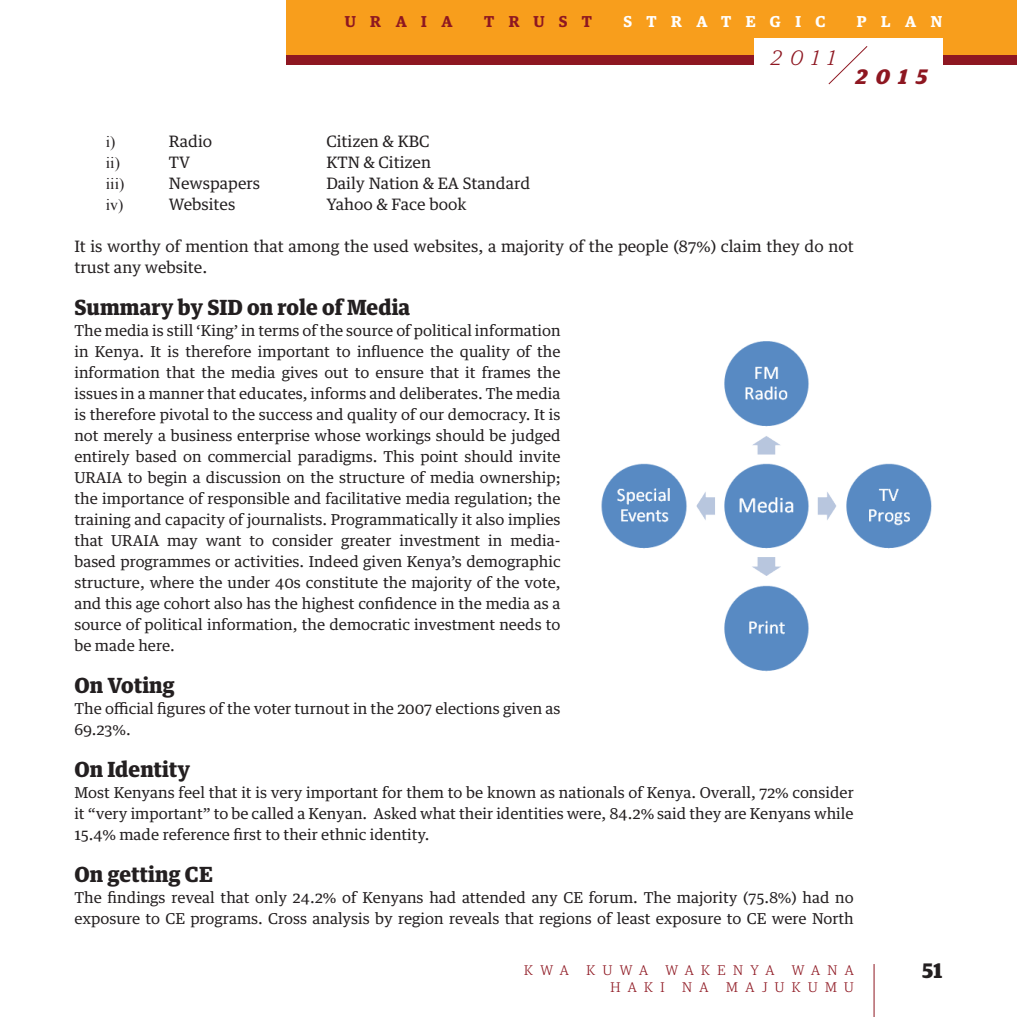
<style>
.page{position:relative;width:1017px;height:1017px;background:#fff}
.page>*{position:absolute;margin:0;border:0;box-sizing:border-box;transform-origin:0 0}
.t1{font:900 21px "Guardian Text Egyp";color:#231f20}
.t2{font:italic 700 21px "Guardian Egyp";color:#8e1721}
.t3{font:italic 300 21px "Guardian Egyp";color:#8e1721}
.t4{font:700 21px "Guardian Egyp";color:#231f20}
.t5{font:15.75px/21px "Guardian Text Egyp";color:#231f20}
.t6{font:600 15.75px "Guardian Egyp";letter-spacing:.92em;color:#fff}
.t7{font:15.75px "Times New Roman";color:#231f20}
.t8{font:600 15.75px "Guardian Egyp";letter-spacing:.92em;color:#8e1721}
.t9{font:15.05px/21px "Guardian Text Egyp";color:#231f20;text-align:justify}
.t10{font:300 14px "Guardian Egyp";letter-spacing:.53em;color:#8e1721}
</style>
<div class="page">
<div style="left:286px;top:0;width:731px;height:65px;background:#f89e1c"></div>
<div style="left:286px;top:55px;width:731px;height:10px;background:#8e1721"></div>
<hr style="left:874px;top:964px;width:1px;height:53px;background:#8e1721">
<div style="left:754px;top:38px;width:188px;height:33px;background:#fff"></div>
<svg style="left:828px;top:46px;width:40px;height:39px"></svg>
<img style="left:601px;top:341px;width:331px;height:331px">
<p class="t8" style="left:345px;top:10px;width:109px">URAIA</p>
<p class="t8" style="left:484px;top:10px;width:109px">TRUST</p>
<p class="t6" style="left:623px;top:10px;width:18px">ST</p>
<p class="t6" style="left:671px;top:10px;width:156px">RATEGIC</p>
<p class="t6" style="left:857px;top:10px;width:87px">PLAN</p>
<h1 class="t3" style="left:771px;top:44px;width:65px">2011</h1>
<h1 class="t2" style="left:856px;top:61px;width:73px">2015</h1>
<p class="t7" style="left:106px;top:131px;width:11px">i)</p>
<p class="t5" style="left:169px;top:129px;width:45px">Radio</p>
<p class="t5" style="left:326px;top:129px;width:105px">Citizen &amp; KBC</p>
<p class="t7" style="left:106px;top:152px;width:16px">ii)</p>
<p class="t5" style="left:169px;top:150px;width:23px">TV</p>
<p class="t5" style="left:326px;top:150px;width:106px">KTN &amp; Citizen</p>
<p class="t7" style="left:106px;top:173px;width:20px">iii)</p>
<p class="t5" style="left:169px;top:171px;width:93px">Newspapers</p>
<p class="t5" style="left:326px;top:171px;width:205px">Daily Nation &amp; EA Standard</p>
<p class="t7" style="left:106px;top:194px;width:19px">iv)</p>
<p class="t5" style="left:169px;top:192px;width:68px">Websites</p>
<p class="t5" style="left:326px;top:192px;width:142px">Yahoo &amp; Face book</p>
<p class="t5" style="left:74px;top:234px;width:781px">It is worthy of mention that among the used websites, a majority of the people (87%) claim they do not trust any website.</p>
<h1 class="t1" style="left:74px;top:290px;width:337px">Summary by SID on role of Media</h1>
<p class="t9" style="left:74px;top:319px;width:488px">The media is still ‘King’ in terms of the source of political information in Kenya. It is therefore important to influence the quality of the information that the media gives out to ensure that it frames the issues in a manner that educates, informs and deliberates. The media is therefore pivotal to the success and quality of our democracy. It is not merely a business enterprise whose workings should be judged entirely based on commercial paradigms. This point should invite URAIA to begin a discussion on the structure of media ownership; the importance of responsible and facilitative media regulation; the training and capacity of journalists. Programmatically it also implies that URAIA may want to consider greater investment in media&shy;based programmes or activities. Indeed given Kenya’s demographic structure, where the under 40s constitute the majority of the vote, and this age cohort also has the highest confidence in the media as a source of political information, the democratic investment needs to be made here.</p>
<h1 class="t1" style="left:74px;top:668px;width:102px">On Voting</h1>
<p class="t9" style="left:74px;top:697px;width:488px">The official figures of the voter turnout in the 2007 elections given as<br>69.23%.</p>
<h1 class="t1" style="left:74px;top:752px;width:117px">On Identity</h1>
<p class="t9" style="left:74px;top:781px;width:781px">Most Kenyans feel that it is very important for them to be known as nationals of Kenya. Overall, 72% consider it “very important” to be called a Kenyan. Asked what their identities were, 84.2% said they are Kenyans while 15.4% made reference first to their ethnic identity.</p>
<h1 class="t1" style="left:74px;top:857px;width:140px">On getting CE</h1>
<p class="t9" style="left:74px;top:886px;width:781px">The findings reveal that only 24.2% of Kenyans had attended any CE forum. The majority (75.8%) had no exposure to CE programs. Cross analysis by region reveals that regions of least exposure to CE were North</p>
<p class="t10" style="left:524px;top:961px;width:46px">KWA</p>
<p class="t10" style="left:586px;top:961px;width:63px">KUWA</p>
<p class="t10" style="left:665px;top:961px;width:110px">WAKENYA</p>
<p class="t10" style="left:792px;top:961px;width:63px">WANA</p>
<p class="t10" style="left:610px;top:978px;width:56px">HAKI</p>
<p class="t10" style="left:682px;top:978px;width:28px">N A</p>
<p class="t10" style="left:726px;top:978px;width:129px">MAJUKUMU</p>
<h1 class="t4" style="left:922px;top:954px;width:22px">51</h1>
</div>
